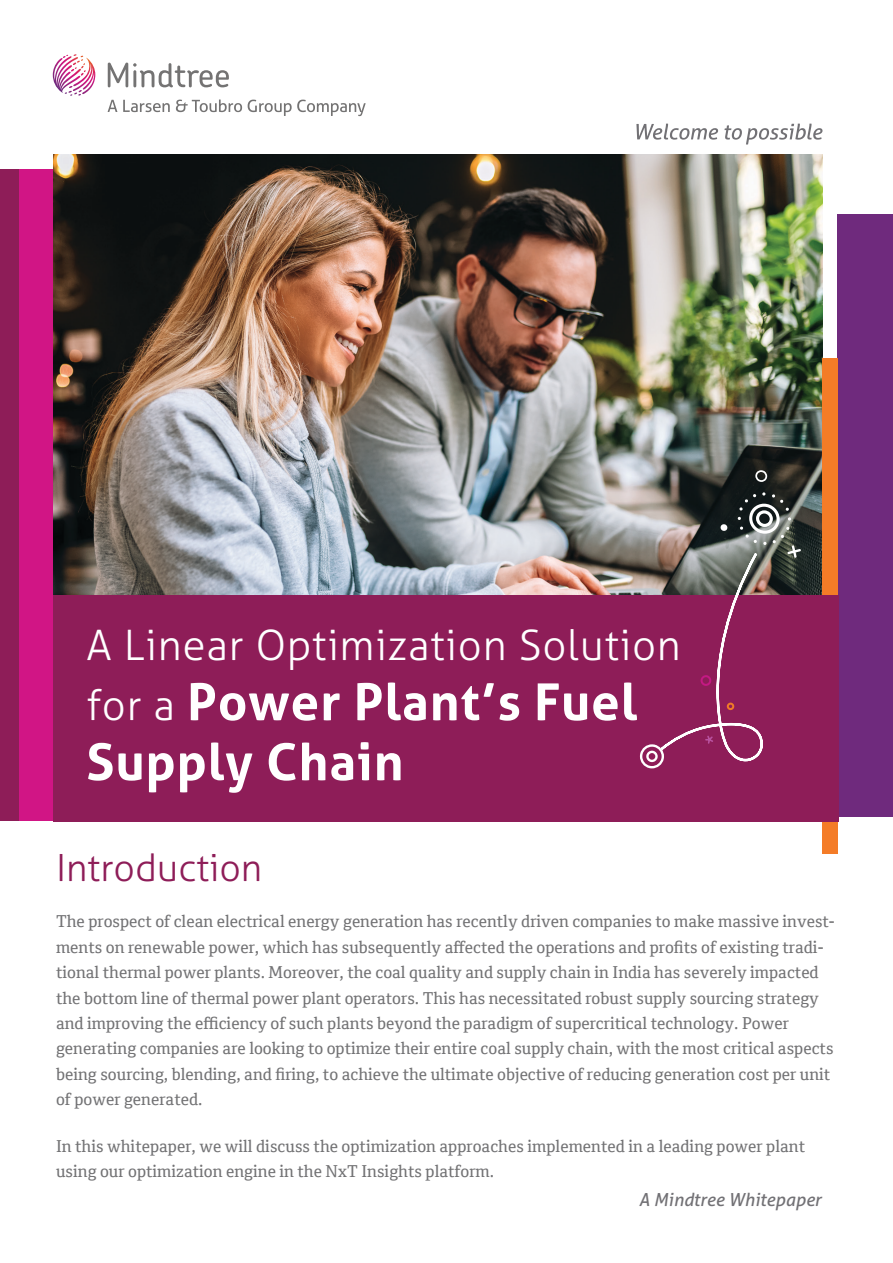
<style>
.page{position:relative;width:893px;height:1263px;background:#fff}
.page>*{position:absolute;margin:0;border:0;box-sizing:border-box;transform-origin:0 0}
.t1{font:700 51px/60px "Aller Typo";letter-spacing:.02em;color:#fff}
.t2{font:300 42px "Aller Typo";letter-spacing:.02em;color:#fff}
.t3{font:300 37.5px "Aller Typo";color:#8e1d58}
.t4{font:italic 18px "Aller Typo";color:#727175}
.t5{font:16.5px/25.5px "Cordale";color:#727274}
.s1{font-weight:300;font-size:42px}
</style>
<div class="page">
<div style="left:0;top:170px;width:275px;height:651px;background:#d11585"></div>
<img style="left:53px;top:155px;width:769px;height:440px">
<svg style="left:636px;top:124px;width:186px;height:20px"></svg>
<svg style="left:108px;top:63px;width:121px;height:24px"></svg>
<svg style="left:53px;top:54px;width:40px;height:39px"></svg>
<svg style="left:108px;top:100px;width:9px;height:12px"></svg>
<svg style="left:123px;top:100px;width:47px;height:12px"></svg>
<svg style="left:176px;top:100px;width:66px;height:12px"></svg>
<svg style="left:248px;top:100px;width:118px;height:16px"></svg>
<div style="left:0;top:170px;width:19px;height:651px;background:#8e1d58"></div>
<div style="left:837px;top:214px;width:56px;height:602px;background:#6f2a7d"></div>
<div style="left:823px;top:358px;width:15px;height:495px;background:#f47c27"></div>
<div style="left:53px;top:595px;width:786px;height:227px;background:#8e1d58"></div>
<svg style="left:755px;top:470px;width:12px;height:12px"></svg>
<svg style="left:640px;top:492px;width:161px;height:276px"></svg>
<h2 class="t2" style="left:86px;top:620px;width:596px">A Linear Optimization Solution</h2>
<h1 class="t1" style="left:86px;top:672px;width:552px"><span class="s1">for a</span> Power Plant’s Fuel<br>Supply Chain</h1>
<h3 class="t3" style="left:56px;top:845px;width:208px">Introduction</h3>
<p class="t5" style="left:56px;top:908px;width:780px">The prospect of clean electrical energy generation has recently driven companies to make massive invest&shy;ments on renewable power, which has subsequently affected the operations and profits of existing tradi&shy;tional thermal power plants. Moreover, the coal quality and supply chain in India has severely impacted the bottom line of thermal power plant operators. This has necessitated robust supply sourcing strategy and improving the efficiency of such plants beyond the paradigm of supercritical technology. Power generating companies are looking to optimize their entire coal supply chain, with the most critical aspects being sourcing, blending, and firing, to achieve the ultimate objective of reducing generation cost per unit of power generated.</p>
<p class="t5" style="left:56px;top:1133px;width:750px">In this whitepaper, we will discuss the optimization approaches implemented in a leading power plant using our optimization engine in the NxT Insights platform.</p>
<p class="t4" style="left:639px;top:1188px;width:184px">A Mindtree Whitepaper</p>
</div>
